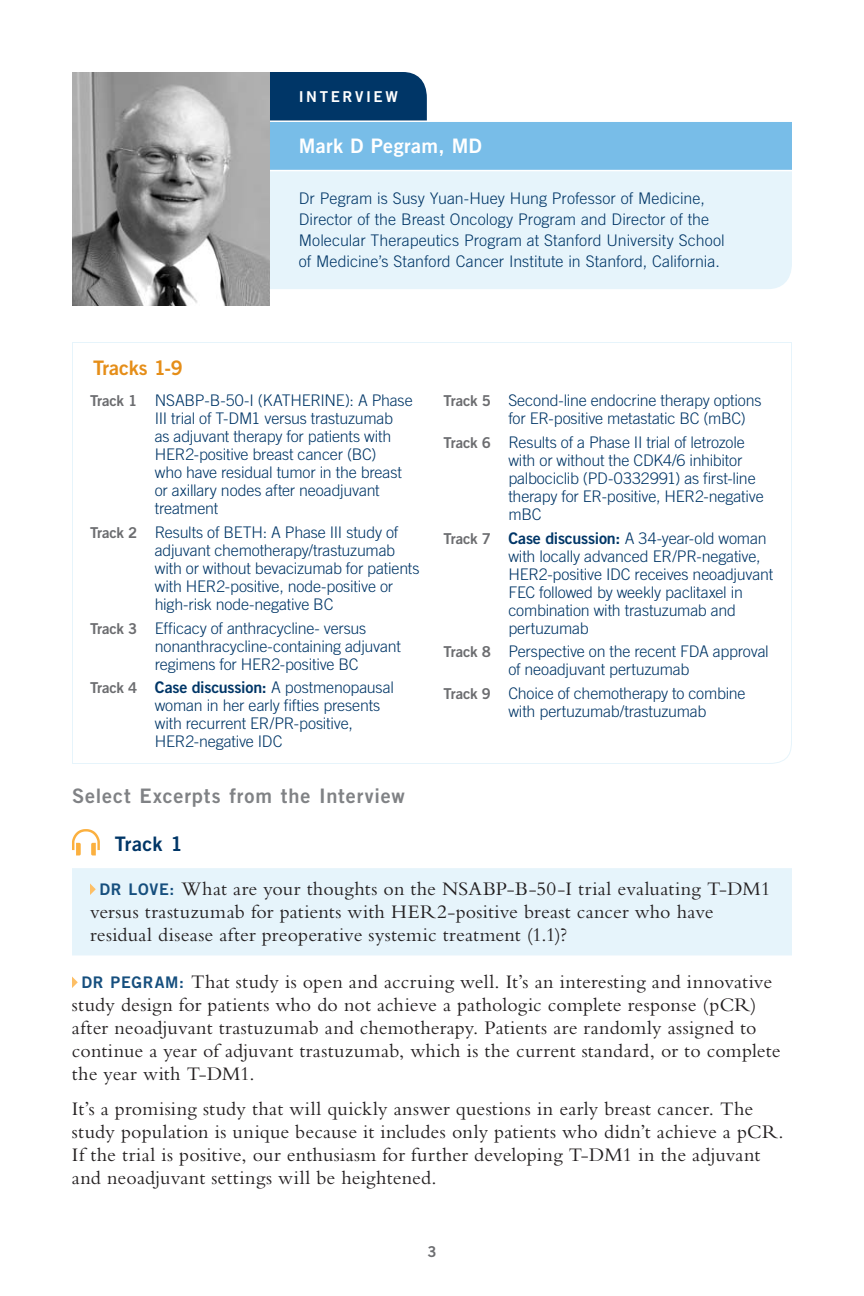
<style>
.page{position:relative;width:864px;height:1296px;background:#fff}
.page>*{position:absolute;margin:0;border:0;box-sizing:border-box;transform-origin:0 0}
.t1{font:20px/23px "Bembo RTP Std";letter-spacing:.01em;color:#231f20}
.t2{font:20px "Trade Gothic LT Std Bd 2";letter-spacing:.045em;color:#808285}
.t3{font:20px "Trade Gothic LT Std Bd 2";letter-spacing:.02em;color:#fff}
.t4{font:20px "Trade Gothic LT Std Bd 2";letter-spacing:-.005em;color:#e58e19}
.t5{font:20px "Trade Gothic LT Std Bd 2";letter-spacing:.015em;color:#003667}
.t6{font:300 16px/18px "Trade Gothic LT Std";letter-spacing:-.01em;color:#003667}
.t7{font:16px "Trade Gothic LT Std Bd 2";letter-spacing:-.015em;color:#003667}
.t8{font:15px "Trade Gothic LT Std Bd 2";color:#fff}
.t9{font:15px "Trade Gothic LT Std Bd 2";color:#6c6d70}
.s1{font-family:"Trade Gothic LT Std Bd 2";font-weight:400;font-size:15px;color:#6c6d70}
.s2{font-size:15px;color:#6c6d70}
.s3{font-family:"Trade Gothic LT Std";font-weight:300}
.s4{font-family:"Trade Gothic LT Std Bd 2";font-weight:400}
.s5{font-family:"Trade Gothic LT Std Bd 2";font-size:16px;color:#164f7e}
</style>
<div class="page">
<div style="left:270px;top:72px;width:157px;height:48px;background:#003667"></div>
<div style="left:270px;top:121px;width:522px;height:50px;background:#78bde8"></div>
<div style="left:270px;top:171px;width:522px;height:118px;background:#e6f4fb"></div>
<hr style="left:270px;top:170px;width:522px;height:1px;background:#fff">
<hr style="left:270px;top:120px;width:522px;height:2px;background:#fff">
<svg style="left:72px;top:342px;width:720px;height:422px"></svg>
<img style="left:72px;top:72px;width:198px;height:234px">
<div style="left:72px;top:868px;width:720px;height:87px;background:#e6f4fb"></div>
<svg style="left:72px;top:829px;width:28px;height:26px"></svg>
<svg style="left:90px;top:883px;width:6px;height:12px"></svg>
<svg style="left:72px;top:977px;width:6px;height:11px"></svg>
<p class="t8" style="left:299px;top:87px;width:12px">interview</p>
<p class="t3" style="left:299px;top:134px;width:185px">Mark D Pegram, MD</p>
<p class="t6" style="left:299px;top:188px;width:427px;line-height:21px">Dr Pegram is Susy Yuan-Huey Hung Professor of Medicine, Director of the Breast Oncology Program and Director of the Molecular Therapeutics Program at Stanford University School of Medicine’s Stanford Cancer Institute in Stanford, California.</p>
<p class="t4" style="left:93px;top:356px;width:92px">Tracks 1-9</p>
<p class="t6" style="left:155px;top:391px;width:259px;text-indent:-65px"><span class="s1">Track 1</span> NSABP-B-50-I (KATHERINE): A Phase III trial of T-DM1 versus trastuzumab<br>as adjuvant therapy for patients with HER2-positive breast cancer (BC)<br>who have residual tumor in the breast or axillary nodes after neoadjuvant treatment</p>
<p class="t6" style="left:155px;top:523px;width:266px;text-indent:-65px"><span class="s1">Track 2</span> Results of BETH: A Phase III study of adjuvant chemotherapy/trastuzumab with or without bevacizumab for patients with HER2-positive, node-positive or high-risk node-negative BC</p>
<p class="t6" style="left:155px;top:619px;width:248px;text-indent:-65px"><span class="s1">Track 3</span> Efficacy of anthracycline- versus nonanthracycline-containing adjuvant regimens for HER2-positive BC</p>
<p class="t7" style="left:90px;top:678px;width:305px"><span class="s2">Track 4</span> Case discussion: <span class="s3">A postmenopausal</span></p>
<p class="t6" style="left:155px;top:696px;width:227px">woman in her early fifties presents with recurrent ER/PR-positive,<br>HER2-negative IDC</p>
<p class="t6" style="left:508px;top:391px;width:255px;text-indent:-65px"><span class="s1">Track 5</span> Second-line endocrine therapy options for ER-positive metastatic BC (mBC)</p>
<p class="t6" style="left:508px;top:433px;width:257px;text-indent:-65px"><span class="s1">Track 6</span> Results of a Phase II trial of letrozole with or without the CDK4/6 inhibitor palbociclib (PD-0332991) as first-line therapy for ER-positive, HER2-negative mBC</p>
<p class="t6" style="left:508px;top:529px;width:266px;text-indent:-65px"><span class="s1">Track 7</span> <span class="s4">Case discussion:</span> A 34-year-old woman with locally advanced ER/PR-negative, HER2-positive IDC receives neoadjuvant FEC followed by weekly paclitaxel in combination with trastuzumab and pertuzumab</p>
<p class="t6" style="left:508px;top:642px;width:262px;text-indent:-65px"><span class="s1">Track 8</span> Perspective on the recent FDA approval of neoadjuvant pertuzumab</p>
<p class="t6" style="left:508px;top:684px;width:239px;text-indent:-65px"><span class="s1">Track 9</span> Choice of chemotherapy to combine with pertuzumab/trastuzumab</p>
<p class="t2" style="left:72px;top:784px;width:334px">Select Excerpts from the Interview</p>
<p class="t5" style="left:115px;top:832px;width:69px">Track 1</p>
<p class="t1" style="left:90px;top:877px;width:682px;text-indent:9px"><span class="s5">DR LOVE:</span> What are your thoughts on the NSABP-B-50-I trial evaluating T-DM1 versus trastuzumab for patients with HER2-positive breast cancer who have residual disease after preoperative systemic treatment (1.1)?</p>
<p class="t1" style="left:72px;top:970px;width:710px;text-indent:9px"><span class="s5">DR PEGRAM:</span> That study is open and accruing well. It’s an interesting and innovative study design for patients who do not achieve a pathologic complete response (pCR) after neoadjuvant trastuzumab and chemotherapy. Patients are randomly assigned to continue a year of adjuvant trastuzumab, which is the current standard, or to complete the year with T-DM1.</p>
<p class="t1" style="left:72px;top:1096px;width:713px">It’s a promising study that will quickly answer questions in early breast cancer. The study population is unique because it includes only patients who didn’t achieve a pCR.<br>If the trial is positive, our enthusiasm for further developing T-DM1 in the adjuvant and neoadjuvant settings will be heightened.</p>
<p class="t9" style="left:427px;top:1242px;width:11px">3</p>
</div>
